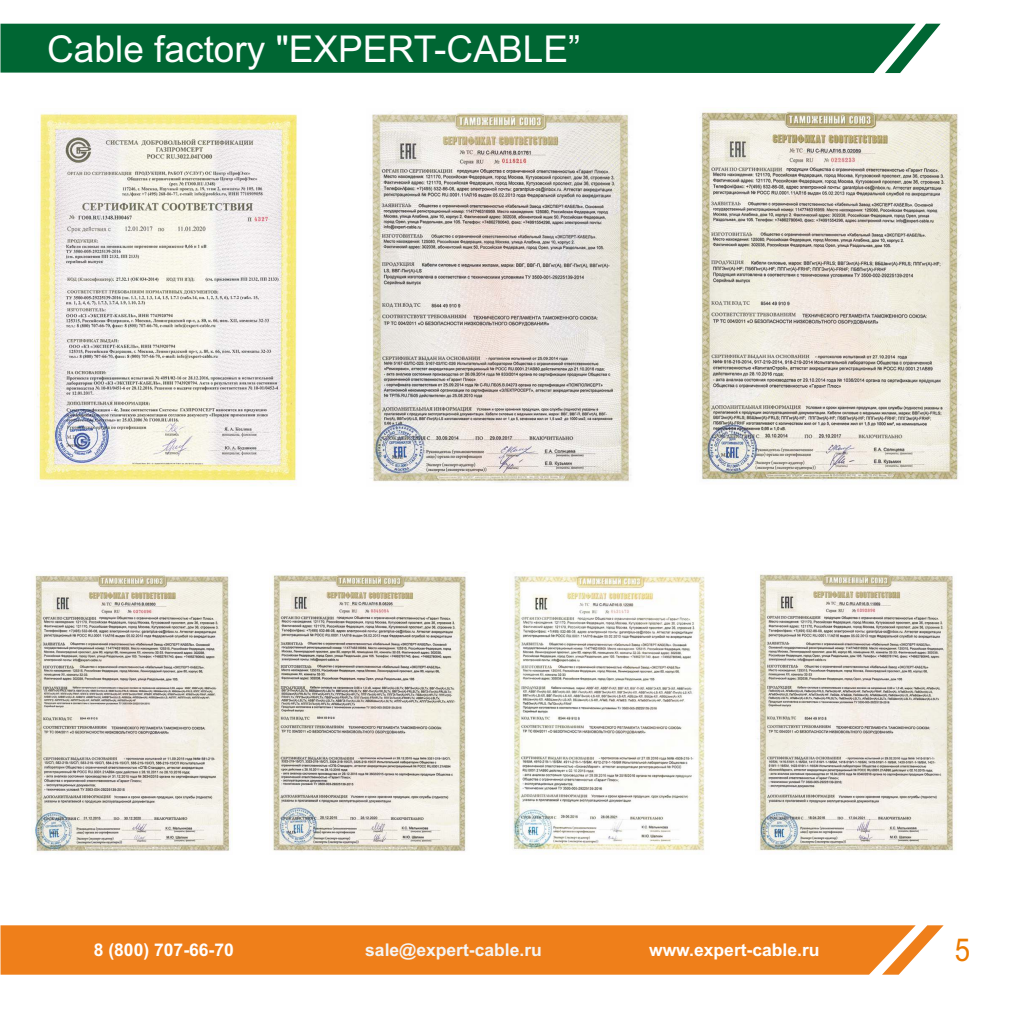
<style>
.page{position:relative;width:1017px;height:1017px;background:#fff}
.page>*{position:absolute;margin:0;border:0;box-sizing:border-box;transform-origin:0 0}
.t1{font:37.1px "Arial";color:#fefefe}
.t2{font:31.5px "Arial";color:#ec7b00;scale:.88 1}
.t3{font:700 17.5px "Arial";color:#fff}
.t4{font:700 17.5px "Arial";color:#f4f4f4}
</style>
<div class="page">
<svg style="left:915px;top:925px;width:28px;height:32px"></svg>
<div style="left:0;top:925px;width:915px;height:49px;background:#ef7f1a"></div>
<svg style="left:915px;top:24px;width:25px;height:31px"></svg>
<div style="left:0;top:24px;width:915px;height:49px;background:#063"></div>
<img style="left:37px;top:113px;width:260px;height:373px">
<img style="left:370px;top:110px;width:261px;height:373px">
<img style="left:700px;top:109px;width:261px;height:372px">
<img style="left:269px;top:574px;width:198px;height:280px">
<img style="left:757px;top:571px;width:198px;height:281px">
<img style="left:511px;top:575px;width:194px;height:279px">
<img style="left:32px;top:575px;width:198px;height:277px">
<h1 class="t1" style="left:47px;top:35px;width:535px">Cable factory "EXPERT-CABLE”</h1>
<p class="t3" style="left:94px;top:943px;width:142px">8 (800) 707-66-70</p>
<p class="t4" style="left:365px;top:943px;width:178px">sale@expert-cable.ru</p>
<p class="t3" style="left:649px;top:943px;width:172px">www.expert-cable.ru</p>
<h2 class="t2" style="left:954px;top:938px;width:19px">5</h2>
</div>
